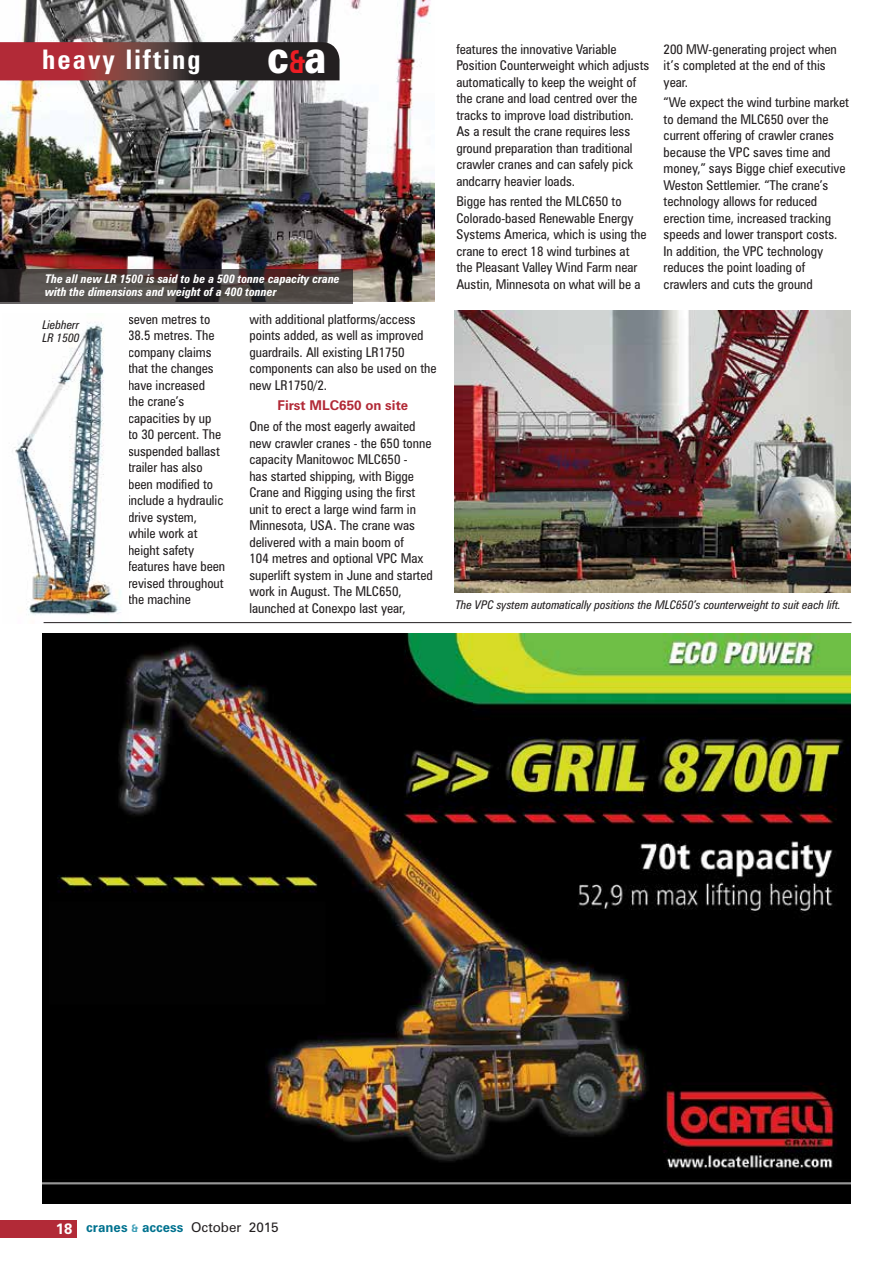
<style>
.page{position:relative;width:893px;height:1263px;background:#fff}
.page>*{position:absolute;margin:0;border:0;box-sizing:border-box;transform-origin:0 0}
.t1{font:900 45.9px "Zurich BT";color:#fff;scale:.79 1}
.t2{font:700 condensed 27px "Zurich BT";color:#fff}
.t3{font:condensed 13.5px/16.5px "Zurich BT";color:#231f20}
.t4{font:700 13.5px "Zurich BT";color:#00728f}
.t5{font:700 13.5px "Zurich BT";color:#b22a37}
.t6{font:italic condensed 12px/13.2px "Zurich BT";color:#231f20}
.t7{font:italic 700 condensed 12px/13.5px "Zurich BT";color:#fff}
.s1{font-weight:700;font-size:31.65px;color:#ed1d24}
.s2{font-size:15px;color:#fff}
.s3{font-size:10.5px;color:#3c9db6}
.s4{font-weight:400;color:#231f20}
</style>
<div class="page">
<img style="left:454px;top:310px;width:397px;height:282px">
<img style="left:0;top:0;width:434px;height:302px">
<div style="left:0;top:1220px;width:77px;height:17px;background:#b22a37"></div>
<svg style="left:0;top:42px;width:340px;height:38px;background:#602e30"></svg>
<svg style="left:0;top:269px;width:353px;height:34px;background:#473f3e"></svg>
<img style="left:14px;top:322px;width:114px;height:302px">
<img style="left:43px;top:633px;width:807px;height:570px">
<hr style="left:44px;top:622px;width:807px;height:1px;background:#231f20">
<h2 class="t2" style="left:42px;top:43px;width:160px">heavy lifting</h2>
<h1 class="t1" style="left:267px;top:28px;width:76px">c<span class="s1">&amp;</span>a</h1>
<p class="t7" style="left:45px;top:271px;width:296px">The all new LR 1500 is said to be a 500 tonne capacity crane with the dimensions and weight of a 400 tonner</p>
<p class="t3" style="left:128px;top:311px;width:99px">seven metres to<br>38.5 metres. The company claims that the changes have increased<br>the crane’s capacities by up<br>to 30 percent. The suspended ballast trailer has also been modified to include a hydraulic drive system, while work at height safety features have been revised throughout the machine</p>
<p class="t3" style="left:249px;top:310px;width:189px">with additional platforms/access points added, as well as improved guardrails. All existing LR1750 components can also be used on the new LR1750/2.</p>
<p class="t6" style="left:43px;top:318px;width:39px">Liebherr<br>LR 1500</p>
<p class="t5" style="left:278px;top:397px;width:132px">First MLC650 on site</p>
<p class="t3" style="left:249px;top:418px;width:185px">One of the most eagerly awaited new crawler cranes - the 650 tonne capacity Manitowoc MLC650 -<br>has started shipping, with Bigge<br>Crane and Rigging using the first unit to erect a large wind farm in<br>Minnesota, USA. The crane was delivered with a main boom of<br>104 metres and optional VPC Max superlift system in June and started work in August. The MLC650, launched at Conexpo last year,</p>
<p class="t3" style="left:456px;top:41px;width:194px">features the innovative Variable Position Counterweight which adjusts automatically to keep the weight of the crane and load centred over the tracks to improve load distribution.<br>As a result the crane requires less ground preparation than traditional crawler cranes and can safely pick andcarry heavier loads.</p>
<p class="t3" style="left:456px;top:193px;width:192px">Bigge has rented the MLC650 to Colorado-based Renewable Energy Systems America, which is using the crane to erect 18 wind turbines at the Pleasant Valley Wind Farm near Austin, Minnesota on what will be a</p>
<p class="t3" style="left:664px;top:41px;width:175px">200 MW-generating project when it’s completed at the end of this year.</p>
<p class="t3" style="left:664px;top:94px;width:187px">“We expect the wind turbine market to demand the MLC650 over the current offering of crawler cranes because the VPC saves time and money,” says Bigge chief executive<br>Weston Settlemier. “The crane’s technology allows for reduced erection time, increased tracking speeds and lower transport costs.<br>In addition, the VPC technology reduces the point loading of crawlers and cuts the ground</p>
<p class="t6" style="left:455px;top:598px;width:387px">The VPC system automatically positions the MLC650’s counterweight to suit each lift.</p>
<p class="t4" style="left:56px;top:1219px;width:224px"><span class="s2">18</span> cranes <span class="s3">&amp;</span> access <span class="s4">October 2015</span></p>
</div>
